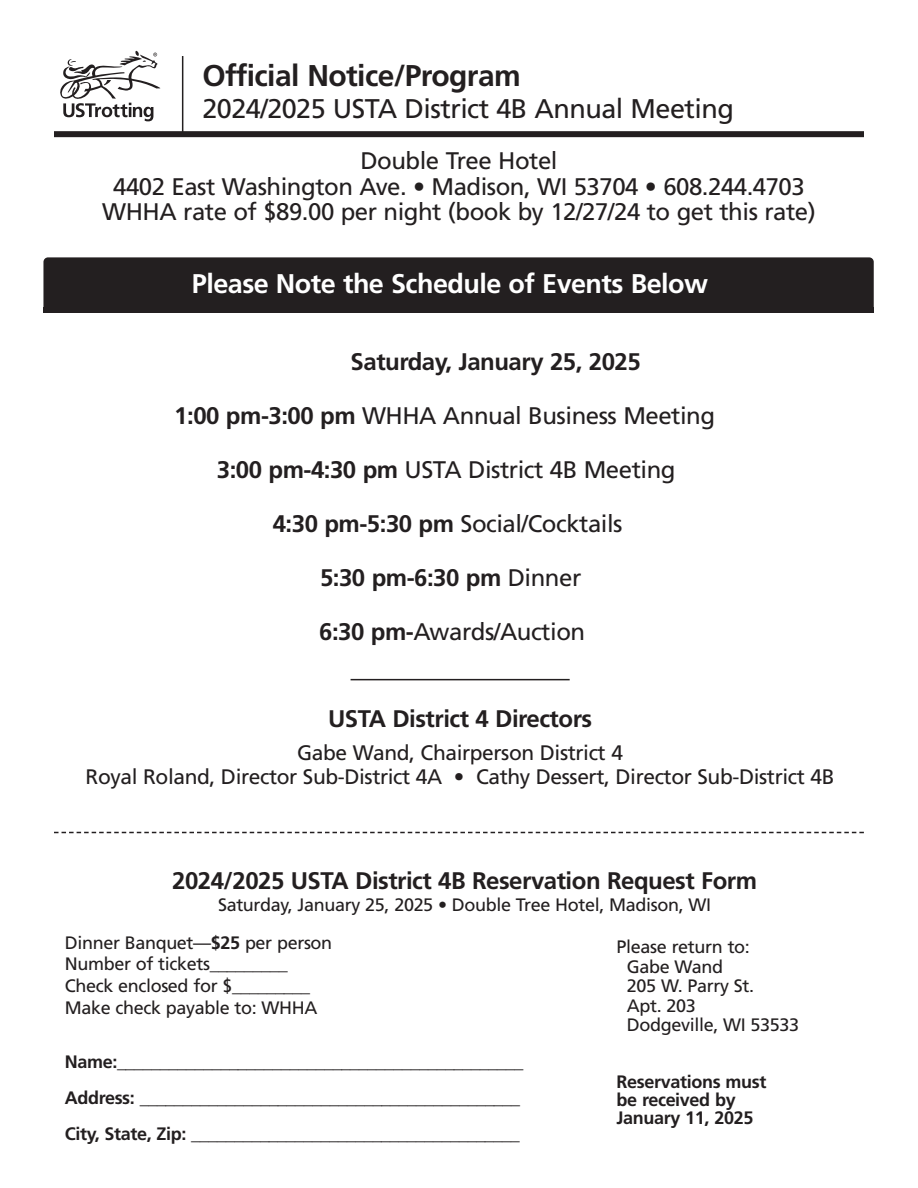
<style>
.page{position:relative;width:918px;height:1188px;background:#fff}
.page>*{position:absolute;margin:0;border:0;box-sizing:border-box;transform-origin:0 0}
.t1{font:700 30px "Frutiger LT Std";letter-spacing:-.02em;color:#231f20}
.t2{font:27px "Frutiger LT Std";letter-spacing:-.02em;color:#231f20}
.t3{font:700 27px "Frutiger LT Std";letter-spacing:-.02em;color:#fff}
.t4{font:24px "Frutiger LT Std";letter-spacing:-.02em;color:#231f20}
.t5{font:700 24px "Frutiger LT Std";letter-spacing:-.02em;color:#231f20}
.t6{font:21px "Frutiger LT Std";letter-spacing:-.02em;color:#231f20}
.t7{font:18px "Frutiger LT Std";letter-spacing:-.02em;color:#231f20}
.t8{font:700 18px "Frutiger LT Std";letter-spacing:-.02em;color:#231f20}
.s1{font-weight:700}
.s2{font-weight:400}
</style>
<div class="page">
<svg style="left:60px;top:51px;width:100px;height:70px"></svg>
<svg style="left:54px;top:832px;width:810px;height:1px"></svg>
<div style="left:54px;top:131px;width:810px;height:6px;background:#231f20"></div>
<hr style="left:182px;top:56px;width:1px;height:79px;background:#231f20">
<div style="left:43px;top:257px;width:831px;height:55px;background:#231f20;border-radius:5px"></div>
<div style="left:44px;top:307px;width:830px;height:6px;background:#231f20"></div>
<hr style="left:351px;top:679px;width:219px;height:1px;background:#231f20">
<p class="t1" style="left:202px;top:57px;width:320px">Official Notice/Program</p>
<p class="t2" style="left:202px;top:93px;width:533px">2024/2025 USTA District 4B Annual Meeting</p>
<p class="t4" style="left:360px;top:147px;width:199px">Double Tree Hotel</p>
<p class="t4" style="left:113px;top:172px;width:693px">4402 East Washington Ave. • Madison, WI 53704 • 608.244.4703</p>
<p class="t4" style="left:102px;top:198px;width:715px">WHHA rate of $89.00 per night (book by 12/27/24 to get this rate)</p>
<p class="t3" style="left:192px;top:267px;width:518px">Please Note the Schedule of Events Below</p>
<p class="t5" style="left:351px;top:347px;width:292px">Saturday, January 25, 2025</p>
<p class="t4" style="left:174px;top:402px;width:542px"><span class="s1">1:00 pm-3:00 pm</span> WHHA Annual Business Meeting</p>
<p class="t4" style="left:217px;top:456px;width:460px"><span class="s1">3:00 pm-4:30 pm</span> USTA District 4B Meeting</p>
<p class="t4" style="left:273px;top:510px;width:351px"><span class="s1">4:30 pm-5:30 pm</span> Social/Cocktails</p>
<p class="t5" style="left:320px;top:563px;width:263px">5:30 pm-6:30 pm <span class="s2">Dinner</span></p>
<p class="t4" style="left:319px;top:618px;width:268px"><span class="s1">6:30 pm-</span>Awards/Auction</p>
<p class="t5" style="left:328px;top:705px;width:266px">USTA District 4 Directors</p>
<p class="t6" style="left:297px;top:741px;width:327px">Gabe Wand, Chairperson District 4</p>
<p class="t6" style="left:86px;top:765px;width:750px">Royal Roland, Director Sub-District 4A • Cathy Dessert, Director Sub-District 4B</p>
<p class="t5" style="left:172px;top:867px;width:586px">2024/2025 USTA District 4B Reservation Request Form</p>
<p class="t7" style="left:218px;top:894px;width:495px">Saturday, January 25, 2025 • Double Tree Hotel, Madison, WI</p>
<p class="t7" style="left:617px;top:936px;width:135px">Please return to:</p>
<p class="t7" style="left:627px;top:956px;width:98px">Gabe Wand</p>
<p class="t7" style="left:627px;top:975px;width:129px">205 W. Parry St.</p>
<p class="t7" style="left:627px;top:995px;width:71px">Apt. 203</p>
<p class="t7" style="left:627px;top:1014px;width:174px">Dodgeville, WI 53533</p>
<p class="t8" style="left:617px;top:1071px;width:151px">Reservations must</p>
<p class="t8" style="left:617px;top:1089px;width:121px">be received by</p>
<p class="t8" style="left:617px;top:1107px;width:138px">January 11, 2025</p>
<p class="t7" style="left:65px;top:932px;width:269px">Dinner Banquet—<span class="s1">$25</span> per person</p>
<p class="t7" style="left:65px;top:954px;width:225px">Number of tickets_________</p>
<p class="t7" style="left:65px;top:975px;width:247px">Check enclosed for $_________</p>
<p class="t7" style="left:65px;top:997px;width:254px">Make check payable to: WHHA</p>
<p class="t7" style="left:65px;top:1051px;width:460px"><span class="s1">Name:</span>_______________________________________________</p>
<p class="t7" style="left:65px;top:1087px;width:457px"><span class="s1">Address:</span> ____________________________________________</p>
<p class="t7" style="left:65px;top:1123px;width:457px"><span class="s1">City, State, Zip:</span> ______________________________________</p>
</div>
